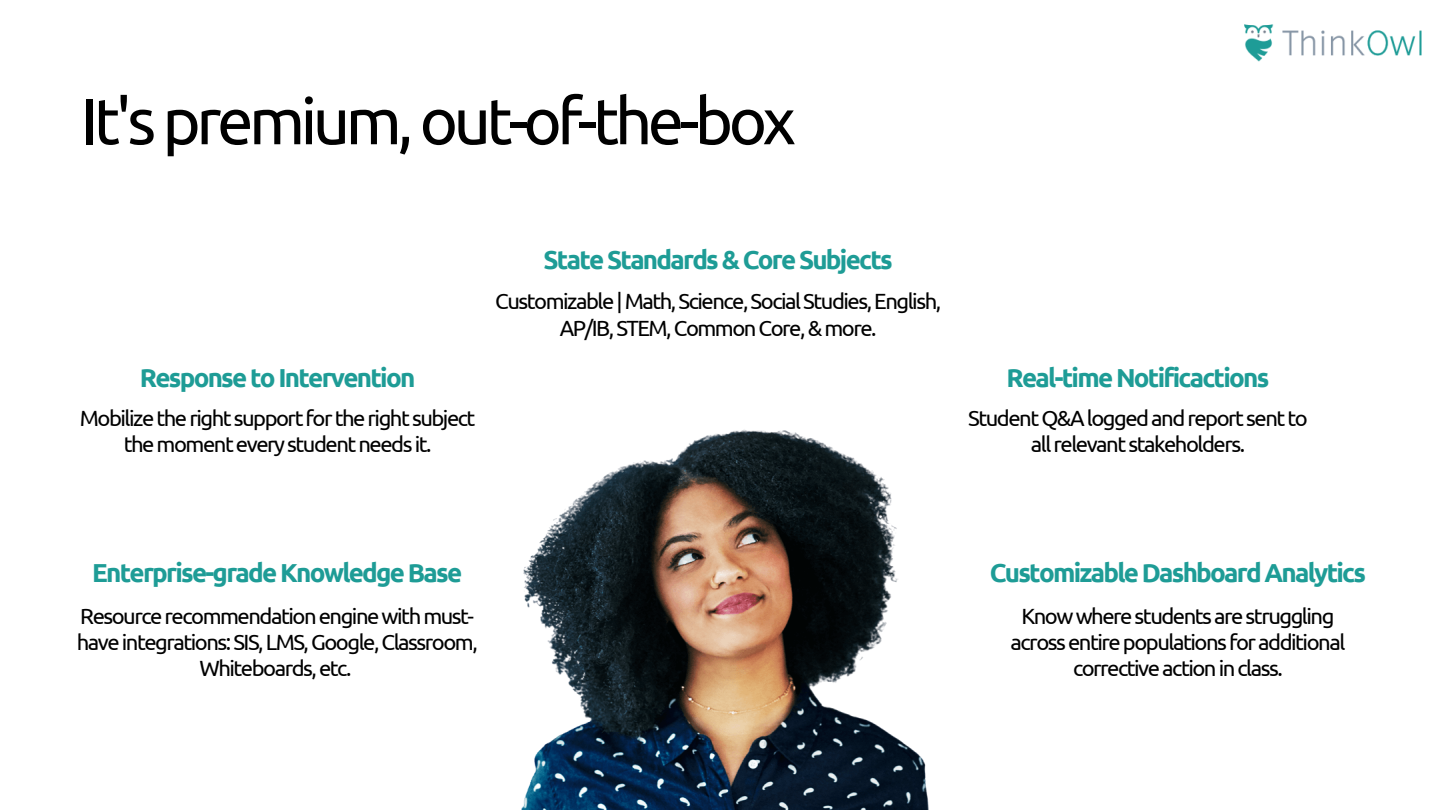
<style>
.page{position:relative;width:1440px;height:810px;background:#fff}
.page>*{position:absolute;margin:0;border:0;box-sizing:border-box;transform-origin:0 0}
.t1{font:65px "Ubuntu";letter-spacing:-.065em;color:#000}
.t2{font:700 26px "Ubuntu";letter-spacing:-.065em;color:#1e9c96}
.t3{font:22px/26.2px "Ubuntu";letter-spacing:-.065em;color:#000;text-align:center}
</style>
<div class="page">
<img style="left:521px;top:429px;width:408px;height:381px">
<img style="left:1244px;top:24px;width:178px;height:38px">
<p class="t1" style="left:81px;top:84px;width:716px">It's premium, out-of-the-box</p>
<p class="t2" style="left:140px;top:363px;width:277px">Response to Intervention</p>
<p class="t3" style="left:80px;top:405px;width:397px">Mobilize the right support for the right subject the moment every student needs it.</p>
<p class="t2" style="left:544px;top:245px;width:351px">State Standards &amp; Core Subjects</p>
<p class="t3" style="left:495px;top:288px;width:447px">Customizable | Math, Science, Social Studies, English,<br>AP/IB, STEM, Common Core, &amp; more.</p>
<p class="t2" style="left:1007px;top:363px;width:264px">Real-time Notificactions</p>
<p class="t3" style="left:968px;top:405px;width:341px">Student Q&amp;A logged and report sent to all relevant stakeholders.</p>
<p class="t2" style="left:92px;top:558px;width:372px">Enterprise-grade Knowledge Base</p>
<p class="t3" style="left:77px;top:602px;width:403px">Resource recommendation engine with must&shy;have integrations: SIS, LMS, Google, Classroom,<br>Whiteboards, etc.</p>
<p class="t2" style="left:990px;top:558px;width:378px">Customizable Dashboard Analytics</p>
<p class="t3" style="left:1011px;top:602px;width:336px">Know where students are struggling across entire populations for additional corrective action in class.</p>
</div>
